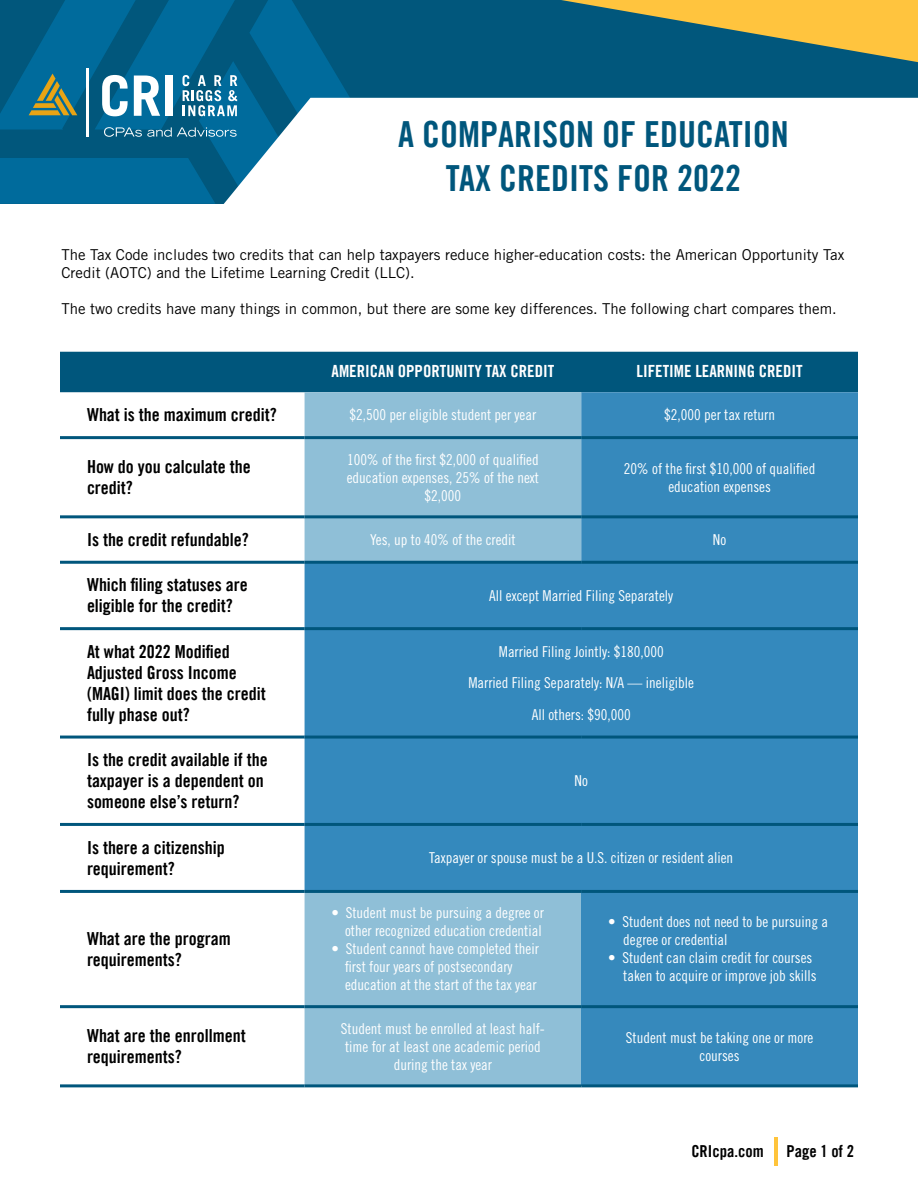
<style>
.page{position:relative;width:918px;height:1188px;background:#fff}
.page>*{position:absolute;margin:0;border:0;box-sizing:border-box;transform-origin:0 0}
.t1{font:36px/43.5px "Trade Gothic LT Std Bd Cn 20";color:#00567c;text-align:center}
.t2{font:18px/21px "Trade Gothic LT Std Bd Cn 20";color:#000101}
.t3{font:18px/21.6px "Trade Gothic LT Std Bd Cn 20";color:#000}
.t4{font:16.8px "Trade Gothic LT Std Bd Cn 20";color:#fff}
.t5{font:16.5px "Trade Gothic LT Std Bd Cn 20";color:#000}
.t6{font:15px/18px "Trade Gothic LT Std Cn 18";color:#fff;text-align:center}
.t7{font:15px/18px "Trade Gothic LT Std";color:#000}
</style>
<div class="page">
<div style="left:0;top:0;width:918px;height:204px;background:#01577c"></div>
<svg style="left:561px;top:0;width:357px;height:62px"></svg>
<div style="left:413px;top:98px;width:505px;height:106px;background:#fff"></div>
<svg style="left:0;top:0;width:413px;height:204px"></svg>
<hr style="left:775px;top:1138px;width:3px;height:28px;background:#ffc43b">
<div style="left:60px;top:352px;width:798px;height:40px;background:#00567c"></div>
<div style="left:305px;top:392px;width:276px;height:692px;background:#8fbfd7"></div>
<div style="left:581px;top:392px;width:277px;height:169px;background:#3689bc"></div>
<div style="left:305px;top:564px;width:553px;height:326px;background:#3489bd"></div>
<div style="left:581px;top:891px;width:277px;height:116px;background:#3689bc"></div>
<div style="left:581px;top:1007px;width:277px;height:79px;background:#3689bc"></div>
<hr style="left:60px;top:436px;width:245px;height:3px;background:#00567c">
<hr style="left:305px;top:436px;width:276px;height:3px;background:#00567c">
<hr style="left:60px;top:515px;width:245px;height:3px;background:#00567c">
<hr style="left:305px;top:515px;width:276px;height:3px;background:#00567c">
<hr style="left:581px;top:515px;width:277px;height:3px;background:#00567c">
<hr style="left:60px;top:561px;width:245px;height:3px;background:#00567c">
<hr style="left:305px;top:561px;width:276px;height:3px;background:#00567c">
<hr style="left:581px;top:561px;width:277px;height:3px;background:#00567c">
<hr style="left:60px;top:627px;width:245px;height:3px;background:#00567c">
<hr style="left:305px;top:627px;width:276px;height:3px;background:#00567c">
<hr style="left:581px;top:627px;width:277px;height:3px;background:#00567c">
<hr style="left:60px;top:736px;width:245px;height:3px;background:#00567c">
<hr style="left:305px;top:736px;width:276px;height:3px;background:#00567c">
<hr style="left:581px;top:736px;width:277px;height:3px;background:#00567c">
<hr style="left:60px;top:823px;width:245px;height:3px;background:#00567c">
<hr style="left:305px;top:823px;width:276px;height:3px;background:#00567c">
<hr style="left:581px;top:823px;width:277px;height:3px;background:#00567c">
<hr style="left:581px;top:436px;width:277px;height:3px;background:#00567c">
<hr style="left:60px;top:890px;width:245px;height:3px;background:#00567c">
<hr style="left:305px;top:890px;width:276px;height:3px;background:#00567c">
<hr style="left:581px;top:890px;width:277px;height:3px;background:#00567c">
<hr style="left:60px;top:1005px;width:245px;height:3px;background:#00567c">
<hr style="left:305px;top:1005px;width:276px;height:3px;background:#00567c">
<hr style="left:581px;top:1005px;width:277px;height:3px;background:#00567c">
<hr style="left:60px;top:1084px;width:245px;height:3px;background:#00567c">
<hr style="left:305px;top:1084px;width:276px;height:3px;background:#00567c">
<hr style="left:581px;top:1084px;width:277px;height:3px;background:#00567c">
<h1 class="t1" style="left:398px;top:112px;width:392px">A COMPARISON OF EDUCATION<br>TAX CREDITS FOR 2022</h1>
<p class="t7" style="left:62px;top:245px;width:784px">The Tax Code includes two credits that can help taxpayers reduce higher-education costs: the American Opportunity Tax<br>Credit (AOTC) and the Lifetime Learning Credit (LLC).</p>
<p class="t7" style="left:62px;top:299px;width:777px">The two credits have many things in common, but there are some key differences. The following chart compares them.</p>
<p class="t4" style="left:332px;top:361px;width:224px">AMERICAN OPPORTUNITY TAX CREDIT</p>
<p class="t4" style="left:637px;top:361px;width:168px">LIFETIME LEARNING CREDIT</p>
<p class="t2" style="left:87px;top:404px;width:191px">What is the maximum credit?</p>
<p class="t6" style="left:350px;top:406px;width:188px">$2,500 per eligible student per year</p>
<p class="t6" style="left:664px;top:406px;width:112px">$2,000 per tax return</p>
<p class="t2" style="left:87px;top:456px;width:165px">How do you calculate the credit?</p>
<p class="t6" style="left:347px;top:450px;width:194px">100% of the first $2,000 of qualified education expenses, 25% of the next $2,000</p>
<p class="t6" style="left:624px;top:459px;width:193px">20% of the first $10,000 of qualified education expenses</p>
<p class="t2" style="left:87px;top:529px;width:163px">Is the credit refundable?</p>
<p class="t6" style="left:370px;top:530px;width:147px">Yes, up to 40% of the credit</p>
<p class="t6" style="left:713px;top:530px;width:15px">No</p>
<p class="t2" style="left:87px;top:574px;width:162px">Which filing statuses are eligible for the credit?</p>
<p class="t6" style="left:489px;top:586px;width:186px">All except Married Filing Separately</p>
<p class="t2" style="left:87px;top:641px;width:180px">At what 2022 Modified<br>Adjusted Gross Income (MAGI) limit does the credit fully phase out?</p>
<p class="t6" style="left:468px;top:636px;width:227px;line-height:31.5px">Married Filing Jointly: $180,000<br>Married Filing Separately: N/A — ineligible<br>All others: $90,000</p>
<p class="t2" style="left:87px;top:749px;width:182px">Is the credit available if the taxpayer is a dependent on someone else’s return?</p>
<p class="t6" style="left:575px;top:772px;width:15px">No</p>
<p class="t3" style="left:87px;top:836px;width:139px">Is there a citizenship requirement?</p>
<p class="t6" style="left:429px;top:849px;width:306px">Taxpayer or spouse must be a U.S. citizen or resident alien</p>
<p class="t2" style="left:87px;top:928px;width:145px">What are the program requirements?</p>
<p class="t6" style="left:332px;top:904px;width:214px;text-align:right">• Student must be pursuing a degree or other recognized education credential</p>
<p class="t6" style="left:345px;top:940px;width:195px;text-align:left;text-indent:-14px">• Student cannot have completed their first four years of postsecondary education at the start of the tax year</p>
<p class="t6" style="left:623px;top:913px;width:206px;text-align:left;text-indent:-15px">• Student does not need to be pursuing a degree or credential</p>
<p class="t6" style="left:608px;top:949px;width:210px;text-align:right">• Student can claim credit for courses taken to acquire or improve job skills</p>
<p class="t2" style="left:87px;top:1025px;width:160px">What are the enrollment requirements?</p>
<p class="t6" style="left:341px;top:1019px;width:206px">Student must be enrolled at least half&shy;time for at least one academic period during the tax year</p>
<p class="t6" style="left:626px;top:1028px;width:189px">Student must be taking one or more courses</p>
<p class="t5" style="left:691px;top:1141px;width:74px">CRIcpa.com</p>
<p class="t5" style="left:786px;top:1141px;width:69px">Page 1 of 2</p>
</div>
